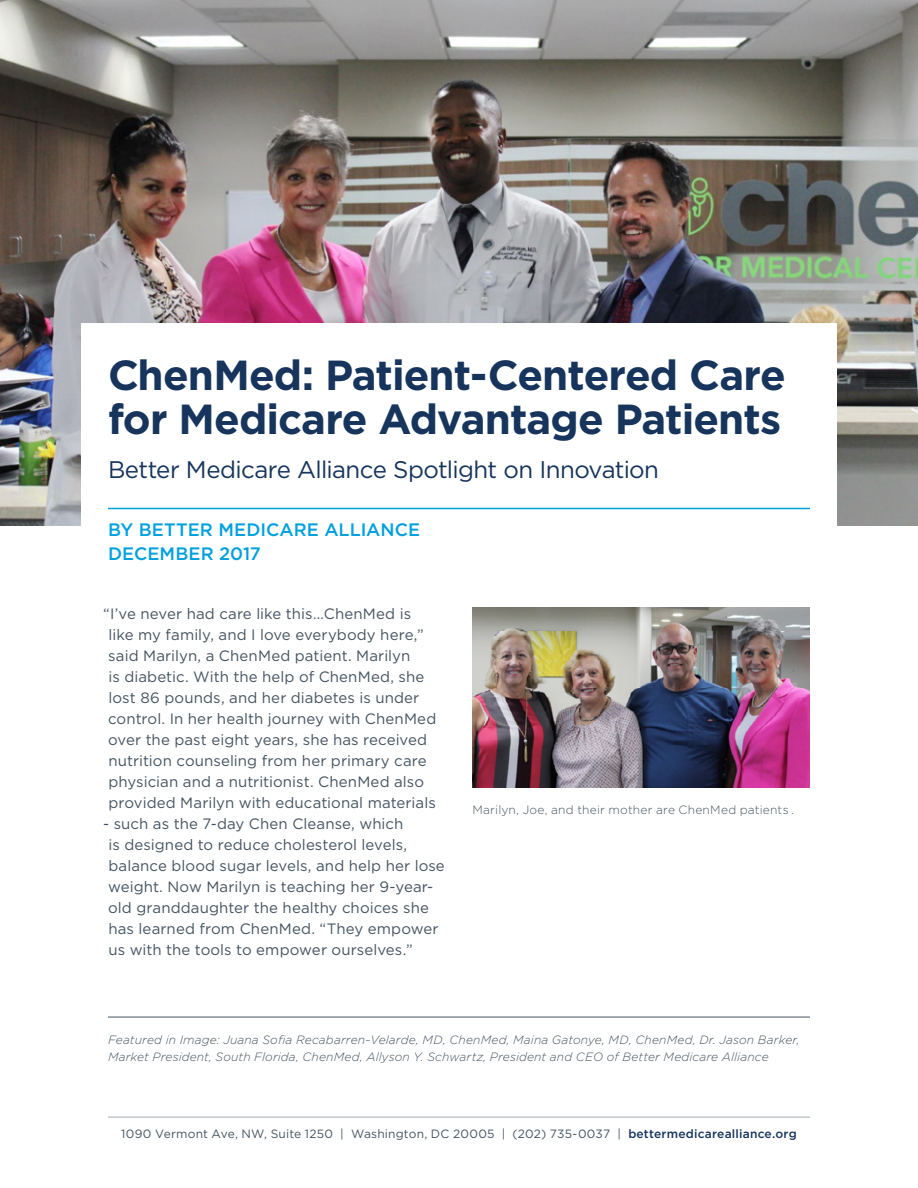
<style>
.page{position:relative;width:918px;height:1188px;background:#fff}
.page>*{position:absolute;margin:0;border:0;box-sizing:border-box;transform-origin:0 0}
.t1{font:700 42px/43.5px "Gotham";letter-spacing:-.025em;color:#16345c}
.t2{font:24px "Gotham";letter-spacing:-.025em;color:#16345c}
.t3{font:500 18px/24px "Gotham";letter-spacing:.005em;color:#00a0dd}
.t4{font:15px/21px "Gotham";letter-spacing:.005em;color:#455461}
.t5{font:italic 300 12px/16.5px "Gotham";letter-spacing:.01em;color:#455461}
.t6{font:12px "Gotham";letter-spacing:.015em;color:#455461}
.t7{font:300 12px "Gotham";letter-spacing:.02em;color:#455461}
.s1{font-style:italic}
.s2{font-weight:500;color:#16345c}
</style>
<div class="page">
<hr style="left:108px;top:1117px;width:702px;height:1px;background:#455461">
<img style="left:0;top:0;width:918px;height:525px">
<div style="left:81px;top:323px;width:756px;height:374px;background:#fff"></div>
<hr style="left:108px;top:508px;width:702px;height:1px;background:#00a0dd">
<hr style="left:108px;top:1017px;width:702px;height:1px;background:#455461">
<img style="left:472px;top:607px;width:338px;height:180px">
<h1 class="t1" style="left:108px;top:353px;width:679px">ChenMed: Patient-Centered Care for Medicare Advantage Patients</h1>
<h2 class="t2" style="left:108px;top:455px;width:553px">Better Medicare Alliance Spotlight on Innovation</h2>
<p class="t3" style="left:108px;top:518px;width:314px">BY BETTER MEDICARE ALLIANCE<br>DECEMBER 2017</p>
<p class="t4" style="left:108px;top:603px;width:330px;text-indent:-5px">“I’ve never had care like this…ChenMed is like my family, and I love everybody here,” said Marilyn, a ChenMed patient. Marilyn<br>is diabetic. With the help of ChenMed, she lost 86 pounds, and her diabetes is under control. In her health journey with ChenMed over the past eight years, she has received nutrition counseling from her primary care physician and a nutritionist. ChenMed also provided Marilyn with educational materials</p>
<p class="t4" style="left:108px;top:813px;width:338px;text-indent:-5px">- such as the 7-day Chen Cleanse, which<br>is designed to reduce cholesterol levels, balance blood sugar levels, and help her lose weight. Now Marilyn is teaching her 9-year&shy;old granddaughter the healthy choices she has learned from ChenMed. “They empower us with the tools to empower ourselves.”</p>
<p class="t7" style="left:472px;top:802px;width:324px">Marilyn, Joe, and their mother are ChenMed patients <span class="s1">.</span></p>
<p class="t5" style="left:108px;top:1031px;width:693px">Featured in Image: Juana Sofia Recabarren-Velarde, MD, ChenMed, Maina Gatonye, MD, ChenMed, Dr. Jason Barker,<br>Market President, South Florida, ChenMed, Allyson Y. Schwartz, President and CEO of Better Medicare Alliance</p>
<p class="t6" style="left:121px;top:1126px;width:677px">1090 Vermont Ave, NW, Suite 1250 | Washington, DC 20005 | (202) 735-0037 | <span class="s2">bettermedicarealliance.org</span></p>
</div>
